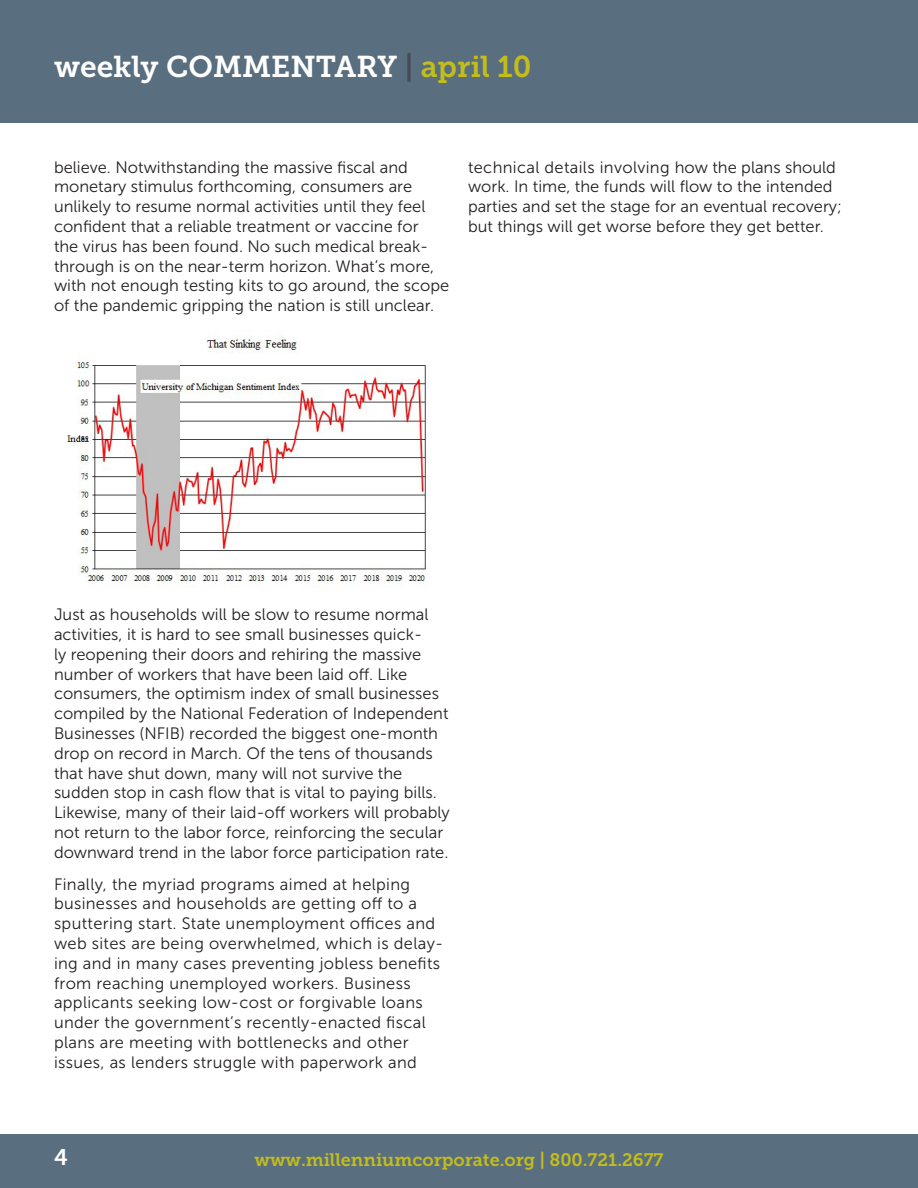
<style>
.page{position:relative;width:918px;height:1188px;background:#fff}
.page>*{position:absolute;margin:0;border:0;box-sizing:border-box;transform-origin:0 0}
.t1{font:30px "Museo Slab 700";color:#fff}
.t2{font:22.5px "Museo Slab 700";color:#fff}
.t3{font:18px "Museo Slab 700";color:#c3bd1c}
.No_Spacing{font:16.5px/19.8px "Museo Sans 300";color:#231f20}
.No_Spacing-2{font:16.5px/19.8px "Museo Sans 300";letter-spacing:.02em;color:#231f20}
.s1{color:#464b59}
.s2{color:#c3bd1c}
</style>
<div class="page">
<div style="left:0;top:0;width:918px;height:122px;background:#596e7f"></div>
<div style="left:0;top:1134px;width:918px;height:54px;background:#596e7f"></div>
<img style="left:66px;top:337px;width:362px;height:251px">
<p class="t1" style="left:54px;top:49px;width:479px">weekly COMMENTARY <span class="s1">|</span> <span class="s2">april 10</span></p>
<p class="No_Spacing" style="left:54px;top:157px;width:397px">believe. Notwithstanding the massive fiscal and monetary stimulus forthcoming, consumers are unlikely to resume normal activities until they feel confident that a reliable treatment or vaccine for<br>the virus has been found. No such medical break&shy;through is on the near-term horizon. What’s more, with not enough testing kits to go around, the scope of the pandemic gripping the nation is still unclear.</p>
<p class="No_Spacing" style="left:468px;top:157px;width:376px">technical details involving how the plans should work. In time, the funds will flow to the intended parties and set the stage for an eventual recovery; but things will get worse before they get better.</p>
<p class="No_Spacing" style="left:54px;top:605px;width:397px">Just as households will be slow to resume normal activities, it is hard to see small businesses quick-<br>ly reopening their doors and rehiring the massive number of workers that have been laid off. Like consumers, the optimism index of small businesses compiled by the National Federation of Independent Businesses (NFIB) recorded the biggest one-month drop on record in March. Of the tens of thousands that have shut down, many will not survive the sudden stop in cash flow that is vital to paying bills.<br>Likewise, many of their laid-off workers will probably not return to the labor force, reinforcing the secular downward trend in the labor force participation rate.</p>
<p class="No_Spacing-2" style="left:54px;top:874px;width:391px">Finally, the myriad programs aimed at helping businesses and households are getting off to a sputtering start. State unemployment offices and web sites are being overwhelmed, which is delay&shy;ing and in many cases preventing jobless benefits from reaching unemployed workers. Business applicants seeking low-cost or forgivable loans under the government’s recently-enacted fiscal plans are meeting with bottlenecks and other issues, as lenders struggle with paperwork and</p>
<p class="t2" style="left:54px;top:1145px;width:15px">4</p>
<p class="t3" style="left:254px;top:1150px;width:411px">www.millenniumcorporate.org | 800.721.2677</p>
</div>
